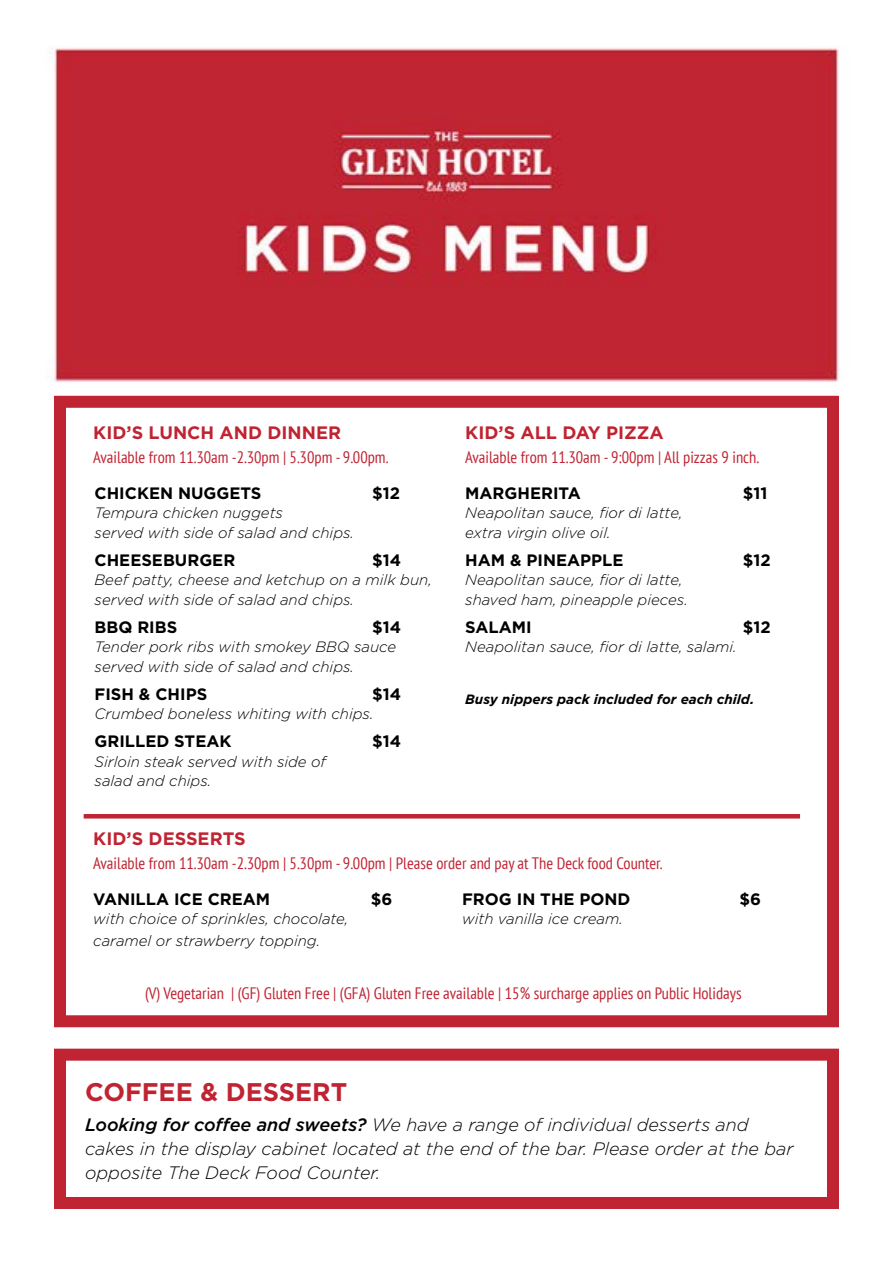
<style>
.page{position:relative;width:893px;height:1263px;background:#fff}
.page>*{position:absolute;margin:0;border:0;box-sizing:border-box;transform-origin:0 0}
.t1{font:700 25.5px "Gotham";color:#c02332}
.t2{font:italic 300 18px/24px "Gotham";color:#000}
.t3{font:700 18px "Gotham";color:#c02332}
.t4{font:condensed 16.5px "PT Sans";color:#c02332}
.t5{font:700 16.5px "Gotham";color:#000}
.t6{font:italic 300 15px/19.5px "Gotham";color:#000}
.t7{font:italic 700 13.5px "Gotham";color:#000}
.s1{font-weight:500}
</style>
<div class="page">
<img style="left:51px;top:47px;width:788px;height:335px">
<div style="left:54px;top:396px;width:785px;height:631px;border:12px solid #c02332"></div>
<div style="left:54px;top:1049px;width:785px;height:160px;border:12px solid #c02332"></div>
<hr style="left:84px;top:814px;width:716px;height:4px;background:#c02332">
<p class="t3" style="left:93px;top:421px;width:249px">KID’S LUNCH AND DINNER</p>
<p class="t4" style="left:93px;top:447px;width:296px">Available from 11.30am -2.30pm | 5.30pm - 9.00pm.</p>
<p class="t5" style="left:95px;top:482px;width:168px">CHICKEN NUGGETS</p>
<p class="t5" style="left:372px;top:482px;width:29px">$12</p>
<p class="t6" style="left:95px;top:503px;width:261px">Tempura chicken nuggets<br>served with side of salad and chips.</p>
<p class="t5" style="left:95px;top:549px;width:142px">CHEESEBURGER</p>
<p class="t5" style="left:372px;top:549px;width:30px">$14</p>
<p class="t6" style="left:95px;top:570px;width:339px">Beef patty, cheese and ketchup on a milk bun, served with side of salad and chips.</p>
<p class="t5" style="left:95px;top:616px;width:84px">BBQ RIBS</p>
<p class="t5" style="left:372px;top:616px;width:30px">$14</p>
<p class="t6" style="left:95px;top:637px;width:303px">Tender pork ribs with smokey BBQ sauce served with side of salad and chips.</p>
<p class="t5" style="left:95px;top:683px;width:114px">FISH &amp; CHIPS</p>
<p class="t5" style="left:372px;top:683px;width:30px">$14</p>
<p class="t6" style="left:95px;top:704px;width:280px">Crumbed boneless whiting with chips.</p>
<p class="t5" style="left:95px;top:731px;width:138px">GRILLED STEAK</p>
<p class="t5" style="left:372px;top:731px;width:30px">$14</p>
<p class="t6" style="left:95px;top:751px;width:233px">Sirloin steak served with side of salad and chips.</p>
<p class="t3" style="left:465px;top:421px;width:200px">KID’S ALL DAY PIZZA</p>
<p class="t4" style="left:465px;top:447px;width:295px">Available from 11.30am - 9:00pm | All pizzas 9 inch.</p>
<p class="t5" style="left:465px;top:482px;width:117px">MARGHERITA</p>
<p class="t5" style="left:743px;top:482px;width:26px">$11</p>
<p class="t6" style="left:465px;top:503px;width:219px">Neapolitan sauce, fior di latte, extra virgin olive oil.</p>
<p class="t5" style="left:465px;top:549px;width:160px">HAM &amp; PINEAPPLE</p>
<p class="t5" style="left:743px;top:549px;width:29px">$12</p>
<p class="t6" style="left:465px;top:570px;width:224px">Neapolitan sauce, fior di latte, shaved ham, pineapple pieces.</p>
<p class="t5" style="left:465px;top:616px;width:68px">SALAMI</p>
<p class="t5" style="left:743px;top:616px;width:29px">$12</p>
<p class="t6" style="left:465px;top:637px;width:273px">Neapolitan sauce, fior di latte, salami.</p>
<p class="t7" style="left:465px;top:690px;width:291px">Busy nippers pack included for each child.</p>
<p class="t3" style="left:93px;top:827px;width:154px">KID’S DESSERTS</p>
<p class="t4" style="left:93px;top:853px;width:571px">Available from 11.30am -2.30pm | 5.30pm - 9.00pm | Please order and pay at The Deck food Counter.</p>
<p class="t5" style="left:93px;top:888px;width:178px">VANILLA ICE CREAM</p>
<p class="t5" style="left:371px;top:888px;width:23px">$6</p>
<p class="t6" style="left:93px;top:907px;width:256px;line-height:21.6px">with choice of sprinkles, chocolate, caramel or strawberry topping.</p>
<p class="t5" style="left:462px;top:888px;width:170px">FROG IN THE POND</p>
<p class="t5" style="left:740px;top:888px;width:23px">$6</p>
<p class="t6" style="left:462px;top:908px;width:162px">with vanilla ice cream.</p>
<p class="t4" style="left:145px;top:983px;width:598px">(V) Vegetarian | (GF) Gluten Free | (GFA) Gluten Free available | 15% surcharge applies on Public Holidays</p>
<h1 class="t1" style="left:85px;top:1075px;width:264px">COFFEE &amp; DESSERT</h1>
<p class="t2" style="left:85px;top:1112px;width:710px"><span class="s1">Looking for coffee and sweets?</span> We have a range of individual desserts and cakes in the display cabinet located at the end of the bar. Please order at the bar opposite The Deck Food Counter.</p>
</div>
